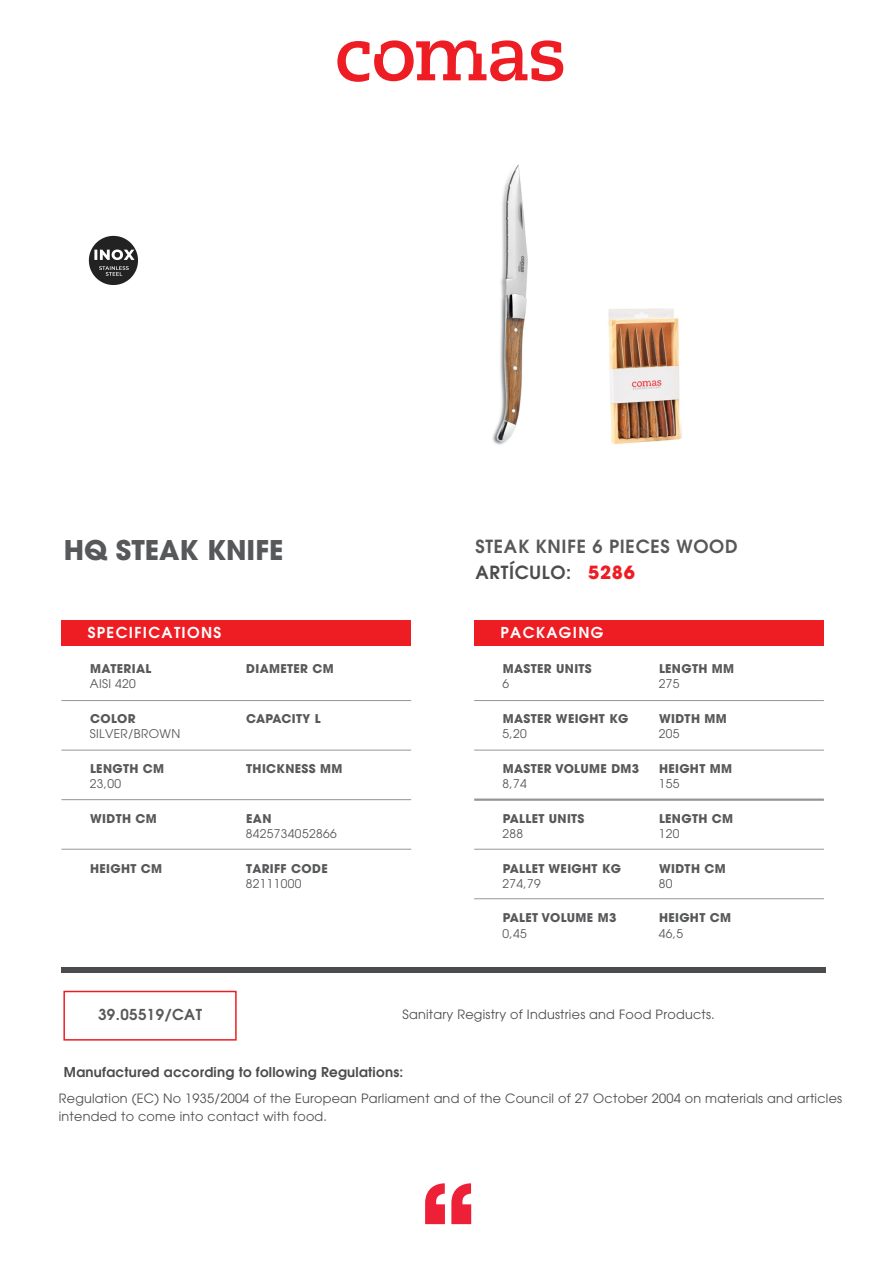
<style>
.page{position:relative;width:893px;height:1263px;background:#fff}
.page>*{position:absolute;margin:0;border:0;box-sizing:border-box;transform-origin:0 0}
.t1{font:700 27px "Avant Garde";color:#57585a}
.t2{font:600 18px/25.7px "Avant Garde";letter-spacing:.04em;color:#57585a}
.t3{font:600 15px "Avant Garde";letter-spacing:.09em;color:#fff}
.t4{font:600 15px "Avant Garde";letter-spacing:.03em;color:#57585a}
.t5{font:600 13.5px "Avant Garde";letter-spacing:.02em;color:#4b4c4d}
.t6{font:12.75px/18px "Avant Garde";letter-spacing:.02em;color:#4b4c4d}
.t7{font:700 12px "Avant Garde";letter-spacing:.03em;color:#57585a}
.t8{font:12px "Avant Garde";letter-spacing:.03em;color:#57585a}
.s1{color:#4b4c4d}
.s2{font-weight:700;color:#ee1d23}
</style>
<div class="page">
<svg style="left:425px;top:1183px;width:20px;height:41px"></svg>
<svg style="left:451px;top:1183px;width:20px;height:41px"></svg>
<svg style="left:337px;top:40px;width:226px;height:42px"></svg>
<div style="left:61px;top:620px;width:350px;height:25px;background:#ee1d23"></div>
<div style="left:61px;top:967px;width:765px;height:6px;background:#4b4c4d"></div>
<hr style="left:61px;top:700px;width:350px;height:1px;background:#939598">
<hr style="left:61px;top:750px;width:350px;height:1px;background:#939598">
<hr style="left:61px;top:799px;width:350px;height:1px;background:#939598">
<hr style="left:61px;top:849px;width:350px;height:1px;background:#939598">
<div style="left:474px;top:620px;width:350px;height:25px;background:#ee1d23"></div>
<hr style="left:474px;top:700px;width:350px;height:1px;background:#939598">
<hr style="left:474px;top:750px;width:350px;height:1px;background:#939598">
<hr style="left:474px;top:798px;width:350px;height:3px;background:#939598">
<hr style="left:474px;top:849px;width:350px;height:1px;background:#939598">
<hr style="left:474px;top:898px;width:350px;height:1px;background:#939598">
<div style="left:63px;top:991px;width:174px;height:49px;border:2px solid #ee1d23"></div>
<img style="left:88px;top:235px;width:50px;height:50px">
<img style="left:492px;top:164px;width:190px;height:281px">
<h1 class="t1" style="left:64px;top:532px;width:221px">HQ STEAK KNIFE</h1>
<h2 class="t2" style="left:475px;top:533px;width:264px">STEAK KNIFE 6 PIECES WOOD<br><span class="s1">ARTÍCULO:</span> <span class="s2">5286</span></h2>
<p class="t3" style="left:88px;top:623px;width:135px">SPECIFICATIONS</p>
<p class="t7" style="left:90px;top:661px;width:63px">MATERIAL</p>
<p class="t7" style="left:246px;top:661px;width:89px">DIAMETER CM</p>
<p class="t3" style="left:500px;top:623px;width:104px">PACKAGING</p>
<p class="t7" style="left:503px;top:661px;width:91px">MASTER UNITS</p>
<p class="t7" style="left:659px;top:661px;width:77px">LENGTH MM</p>
<p class="t8" style="left:90px;top:677px;width:48px">AISI 420</p>
<p class="t8" style="left:502px;top:677px;width:8px">6</p>
<p class="t8" style="left:659px;top:677px;width:22px">275</p>
<p class="t7" style="left:90px;top:711px;width:47px">COLOR</p>
<p class="t7" style="left:246px;top:711px;width:76px">CAPACITY L</p>
<p class="t7" style="left:503px;top:711px;width:127px">MASTER WEIGHT KG</p>
<p class="t7" style="left:659px;top:711px;width:69px">WIDTH MM</p>
<p class="t8" style="left:90px;top:727px;width:92px">SILVER/BROWN</p>
<p class="t8" style="left:502px;top:727px;width:26px">5,20</p>
<p class="t8" style="left:659px;top:727px;width:22px">205</p>
<p class="t7" style="left:90px;top:761px;width:76px">LENGTH CM</p>
<p class="t7" style="left:246px;top:761px;width:98px">THICKNESS MM</p>
<p class="t7" style="left:503px;top:761px;width:138px">MASTER VOLUME DM3</p>
<p class="t7" style="left:659px;top:761px;width:75px">HEIGHT MM</p>
<p class="t8" style="left:90px;top:777px;width:33px">23,00</p>
<p class="t7" style="left:90px;top:810px;width:68px">WIDTH CM</p>
<p class="t7" style="left:246px;top:810px;width:27px">EAN</p>
<p class="t8" style="left:246px;top:826px;width:92px">8425734052866</p>
<p class="t8" style="left:502px;top:777px;width:26px">8,74</p>
<p class="t8" style="left:502px;top:826px;width:22px">288</p>
<p class="t7" style="left:503px;top:810px;width:83px">PALLET UNITS</p>
<p class="t8" style="left:659px;top:777px;width:22px">155</p>
<p class="t7" style="left:659px;top:810px;width:76px">LENGTH CM</p>
<p class="t8" style="left:659px;top:826px;width:22px">120</p>
<p class="t7" style="left:90px;top:860px;width:74px">HEIGHT CM</p>
<p class="t7" style="left:246px;top:860px;width:83px">TARIFF CODE</p>
<p class="t7" style="left:503px;top:860px;width:120px">PALLET WEIGHT KG</p>
<p class="t7" style="left:659px;top:860px;width:68px">WIDTH CM</p>
<p class="t8" style="left:246px;top:876px;width:57px">82111000</p>
<p class="t8" style="left:502px;top:876px;width:40px">274,79</p>
<p class="t8" style="left:502px;top:926px;width:26px">0,45</p>
<p class="t7" style="left:503px;top:910px;width:115px">PALET VOLUME M3</p>
<p class="t8" style="left:659px;top:876px;width:15px">80</p>
<p class="t7" style="left:659px;top:910px;width:74px">HEIGHT CM</p>
<p class="t8" style="left:659px;top:926px;width:26px">46,5</p>
<p class="t4" style="left:98px;top:1005px;width:105px">39.05519/CAT</p>
<p class="t6" style="left:402px;top:1006px;width:314px">Sanitary Registry of Industries and Food Products.</p>
<p class="t5" style="left:64px;top:1063px;width:341px">Manufactured according to following Regulations:</p>
<p class="t6" style="left:59px;top:1090px;width:785px">Regulation (EC) No 1935/2004 of the European Parliament and of the Council of 27 October 2004 on materials and articles intended to come into contact with food.</p>
</div>
